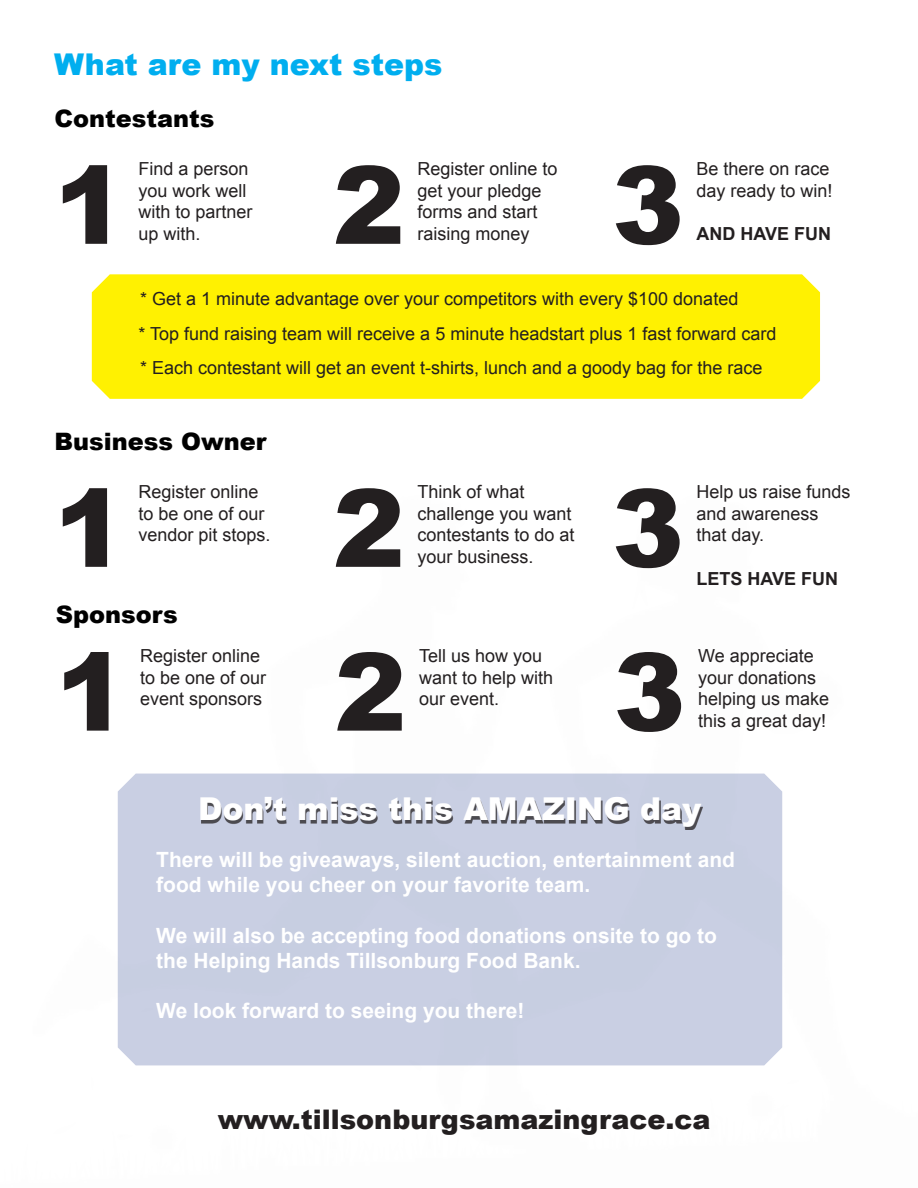
<style>
.page{position:relative;width:918px;height:1188px;background:#fff}
.page>*{position:absolute;margin:0;border:0;box-sizing:border-box;transform-origin:0 0}
.t1{font:900 108px "Arial";color:#231f20}
.t2{font:900 31.5px "Arial";color:#fff}
.t3{font:900 30px "Arial";color:#00aeef}
.t4{font:900 27px "Arial";color:#231f20}
.t5{font:900 24px "Arial";color:#000}
.t6{font:700 21px/25.2px "Arial";color:#fff}
.t7{font:18px/21.6px "Arial";color:#231f20}
.t8{font:700 18px "Arial";color:#231f20}
</style>
<div class="page">
<div style="left:118px;top:774px;width:664px;height:291px;background:#c9cfe3"></div>
<div style="left:202px;top:800px;width:501px;height:30px;background:#231f20;opacity:.75"></div>
<div style="left:92px;top:274px;width:728px;height:125px;background:#fff101"></div>
<p class="t3" style="left:54px;top:43px;width:390px">What are my next steps</p>
<p class="t5" style="left:54px;top:101px;width:162px">Contestants</p>
<p class="t1" style="left:54px;top:127px;width:74px">1</p>
<p class="t7" style="left:139px;top:158px;width:116px">Find a person you work well with to partner up with.</p>
<p class="t1" style="left:333px;top:127px;width:74px">2</p>
<p class="t7" style="left:418px;top:158px;width:142px">Register online to get your pledge forms and start</p>
<p class="t7" style="left:418px;top:223px;width:114px">raising money</p>
<p class="t1" style="left:612px;top:127px;width:74px">3</p>
<p class="t7" style="left:697px;top:158px;width:138px">Be there on race day ready to win!</p>
<p class="t8" style="left:697px;top:222px;width:136px">AND HAVE FUN</p>
<p class="t7" style="left:140px;top:288px;width:600px">* Get a 1 minute advantage over your competitors with every $100 donated</p>
<p class="t7" style="left:139px;top:323px;width:639px">* Top fund raising team will receive a 5 minute headstart plus 1 fast forward card</p>
<p class="t7" style="left:140px;top:357px;width:624px">* Each contestant will get an event t-shirts, lunch and a goody bag for the race</p>
<p class="t5" style="left:54px;top:424px;width:213px">Business Owner</p>
<p class="t1" style="left:54px;top:450px;width:74px">1</p>
<p class="t7" style="left:139px;top:481px;width:134px">Register online to be one of our vendor pit stops.</p>
<p class="t1" style="left:333px;top:450px;width:74px">2</p>
<p class="t7" style="left:418px;top:481px;width:109px">Think of what</p>
<p class="t7" style="left:418px;top:503px;width:159px">challenge you want contestants to do at your business.</p>
<p class="t1" style="left:612px;top:450px;width:74px">3</p>
<p class="t7" style="left:697px;top:481px;width:156px">Help us raise funds and awareness that day.</p>
<p class="t8" style="left:697px;top:566px;width:143px">LETS HAVE FUN</p>
<p class="t5" style="left:56px;top:597px;width:123px">Sponsors</p>
<p class="t1" style="left:55px;top:614px;width:74px">1</p>
<p class="t7" style="left:140px;top:645px;width:128px">Register online to be one of our event sponsors</p>
<p class="t1" style="left:334px;top:614px;width:74px">2</p>
<p class="t7" style="left:419px;top:645px;width:136px">Tell us how you want to help with our event.</p>
<p class="t1" style="left:613px;top:614px;width:74px">3</p>
<p class="t7" style="left:698px;top:645px;width:133px">We appreciate your donations helping us make this a great day!</p>
<p class="t2" style="left:198px;top:786px;width:505px">Don’t miss this AMAZING day</p>
<p class="t6" style="left:156px;top:848px;width:580px">There will be giveaways, silent auction, entertainment and food while you cheer on your favorite team.</p>
<p class="t6" style="left:156px;top:924px;width:562px">We will also be accepting food donations onsite to go to</p>
<p class="t6" style="left:156px;top:949px;width:426px">the Helping Hands Tillsonburg Food Bank.</p>
<p class="t6" style="left:156px;top:999px;width:370px">We look forward to seeing you there!</p>
<p class="t4" style="left:218px;top:1100px;width:494px">www.tillsonburgsamazingrace.ca</p>
</div>
